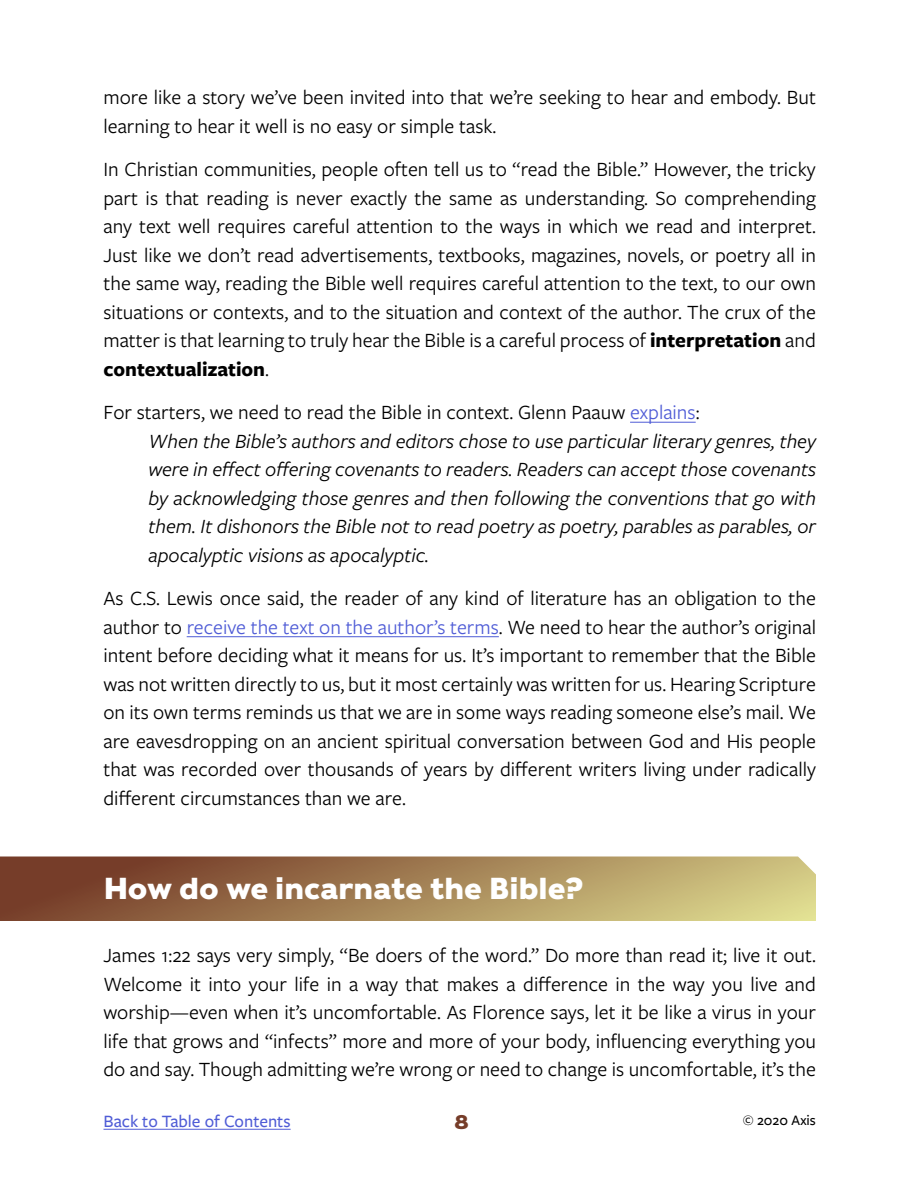
<style>
.page{position:relative;width:918px;height:1188px;background:#fff}
.page>*{position:absolute;margin:0;border:0;box-sizing:border-box;transform-origin:0 0}
.t1{font:700 30px "Caslons Egyptian";color:#fff}
.t2{font:21px/28.5px "Freight Sans Pro";color:#000;text-align:justify}
.t3{font:italic 21px/28.5px "Freight Sans Pro";color:#000}
.t4{font:700 19.5px "Caslons Egyptian";color:#763d29}
.t5{font:500 18px "Freight Sans Pro";color:#4f5cd6}
.t6{font:500 15px "Freight Sans Pro";color:#000}
.s1{font-weight:700}
.s2{font-style:normal}
.s3{font-style:normal;color:#4f5cd6}
.s4{color:#4f5cd6}
</style>
<div class="page">
<hr style="left:630px;top:422px;width:66px;height:1px;background:#4f5cd6">
<hr style="left:187px;top:636px;width:312px;height:1px;background:#4f5cd6">
<hr style="left:104px;top:1129px;width:187px;height:1px;background:#4f5cd6">
<svg style="left:0;top:856px;width:816px;height:65px;background:#a48357"></svg>
<p class="t2" style="left:104px;top:82px;width:714px">more like a story we’ve been invited into that we’re seeking to hear and embody. But learning to hear it well is no easy or simple task.</p>
<p class="t2" style="left:104px;top:154px;width:714px">In Christian communities, people often tell us to “read the Bible.” However, the tricky part is that reading is never exactly the same as understanding. So comprehending any text well requires careful attention to the ways in which we read and interpret.<br>Just like we don’t read advertisements, textbooks, magazines, novels, or poetry all in the same way, reading the Bible well requires careful attention to the text, to our own situations or contexts, and to the situation and context of the author. The crux of the matter is that learning to truly hear the Bible is a careful process of <span class="s1">interpretation</span> and <span class="s1">contextualization</span>.</p>
<p class="t3" style="left:149px;top:397px;width:669px;text-indent:-45px"><span class="s2">For starters, we need to read the Bible in context. Glenn Paauw</span> <span class="s3">explains</span><span class="s2">:<br></span>When the Bible’s authors and editors chose to use particular literary genres, they were in effect offering covenants to readers. Readers can accept those covenants by acknowledging those genres and then following the conventions that go with them. It dishonors the Bible not to read poetry as poetry, parables as parables, or apocalyptic visions as apocalyptic.</p>
<p class="t2" style="left:104px;top:583px;width:714px">As C.S. Lewis once said, the reader of any kind of literature has an obligation to the author to <span class="s4">receive the text on the author’s terms</span>. We need to hear the author’s original intent before deciding what it means for us. It’s important to remember that the Bible was not written directly to us, but it most certainly was written for us. Hearing Scripture on its own terms reminds us that we are in some ways reading someone else’s mail. We are eavesdropping on an ancient spiritual conversation between God and His people that was recorded over thousands of years by different writers living under radically different circumstances than we are.</p>
<h1 class="t1" style="left:104px;top:869px;width:481px">How do we incarnate the Bible?</h1>
<p class="t2" style="left:104px;top:940px;width:714px">James 1:22 says very simply, “Be doers of the word.” Do more than read it; live it out.<br>Welcome it into your life in a way that makes a difference in the way you live and worship—even when it’s uncomfortable. As Florence says, let it be like a virus in your life that grows and “infects” more and more of your body, influencing everything you do and say. Though admitting we’re wrong or need to change is uncomfortable, it’s the</p>
<p class="t5" style="left:104px;top:1109px;width:189px">Back to Table of Contents</p>
<p class="t4" style="left:454px;top:1109px;width:16px">8</p>
<p class="t6" style="left:743px;top:1110px;width:75px">© 2020 Axis</p>
</div>
